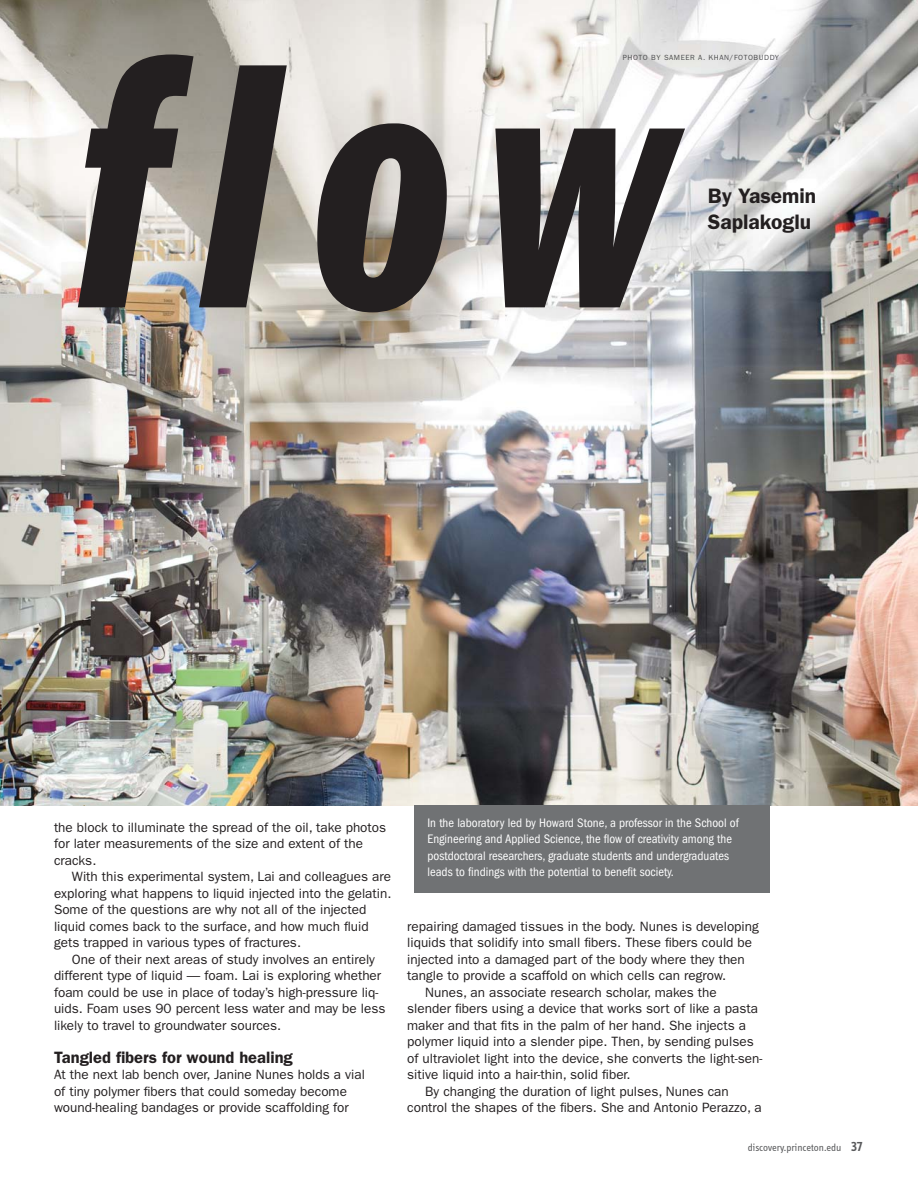
<style>
.page{position:relative;width:918px;height:1188px;background:#fff}
.page>*{position:absolute;margin:0;border:0;box-sizing:border-box;transform-origin:0 0}
.t1{font:362.85px "ITC Franklin Gothic Std Dm Cp It";color:#231f20}
.t2{font:600 21px/25.2px "ITC Franklin Gothic Std";color:#231f20}
.t3{font:600 16.5px "ITC Franklin Gothic Std";color:#231f20}
.t4{font:13.5px/16.5px "ITC Franklin Gothic Std";color:#231f20}
.t5{font:condensed 12.75px/16.5px "ITC Franklin Gothic Std";color:#fff}
.t6{font:10.5px "Info Disp";color:#58595b}
.t7{font:7.5px "ITC Franklin Gothic Std";letter-spacing:.075em;color:#4c4c4e}
.s1{font-weight:600;font-size:13.5px}
</style>
<div class="page">
<img style="left:0;top:0;width:918px;height:806px">
<div style="left:414px;top:806px;width:356px;height:87px;background:#707274"></div>
<p class="t7" style="left:623px;top:54px;width:158px">PHOTO BY SAMEER A. KHAN/FOTOBUDDY</p>
<h1 class="t1" style="left:72px;top:-30px;width:608px">flow</h1>
<h2 class="t2" style="left:708px;top:185px;width:110px">By Yasemin<br>Saplakoglu</h2>
<p class="t4" style="left:54px;top:820px;width:334px">the block to illuminate the spread of the oil, take photos for later measurements of the size and extent of the cracks.</p>
<p class="t4" style="left:54px;top:869px;width:339px;text-indent:18px">With this experimental system, Lai and colleagues are exploring what happens to liquid injected into the gelatin.<br>Some of the questions are why not all of the injected liquid comes back to the surface, and how much fluid gets trapped in various types of fractures.</p>
<p class="t4" style="left:54px;top:952px;width:333px;text-indent:18px">One of their next areas of study involves an entirely different type of liquid — foam. Lai is exploring whether foam could be use in place of today’s high-pressure liq&shy;uids. Foam uses 90 percent less water and may be less likely to travel to groundwater sources.</p>
<p class="t3" style="left:54px;top:1051px;width:240px">Tangled fibers for wound healing</p>
<p class="t4" style="left:54px;top:1067px;width:312px">At the next lab bench over, Janine Nunes holds a vial of tiny polymer fibers that could someday become wound-healing bandages or provide scaffolding for</p>
<p class="t5" style="left:428px;top:815px;width:313px">In the laboratory led by Howard Stone, a professor in the School of Engineering and Applied Science, the flow of creativity among the postdoctoral researchers, graduate students and undergraduates leads to findings with the potential to benefit society.</p>
<p class="t4" style="left:407px;top:919px;width:353px">repairing damaged tissues in the body. Nunes is developing</p>
<p class="t4" style="left:407px;top:935px;width:346px">liquids that solidify into small fibers. These fibers could be</p>
<p class="t4" style="left:407px;top:952px;width:339px">injected into a damaged part of the body where they then</p>
<p class="t4" style="left:407px;top:968px;width:320px">tangle to provide a scaffold on which cells can regrow.</p>
<p class="t4" style="left:425px;top:985px;width:293px">Nunes, an associate research scholar, makes the</p>
<p class="t4" style="left:407px;top:1001px;width:352px">slender fibers using a device that works sort of like a pasta</p>
<p class="t4" style="left:407px;top:1018px;width:340px">maker and that fits in the palm of her hand. She injects a</p>
<p class="t4" style="left:407px;top:1034px;width:348px">polymer liquid into a slender pipe. Then, by sending pulses</p>
<p class="t4" style="left:407px;top:1051px;width:357px">of ultraviolet light into the device, she converts the light-sen-</p>
<p class="t4" style="left:407px;top:1067px;width:225px">sitive liquid into a hair-thin, solid fiber.</p>
<p class="t4" style="left:425px;top:1084px;width:305px">By changing the duration of light pulses, Nunes can</p>
<p class="t4" style="left:407px;top:1100px;width:356px">control the shapes of the fibers. She and Antonio Perazzo, a</p>
<p class="t6" style="left:748px;top:1141px;width:116px">discovery.princeton.edu <span class="s1">37</span></p>
</div>
